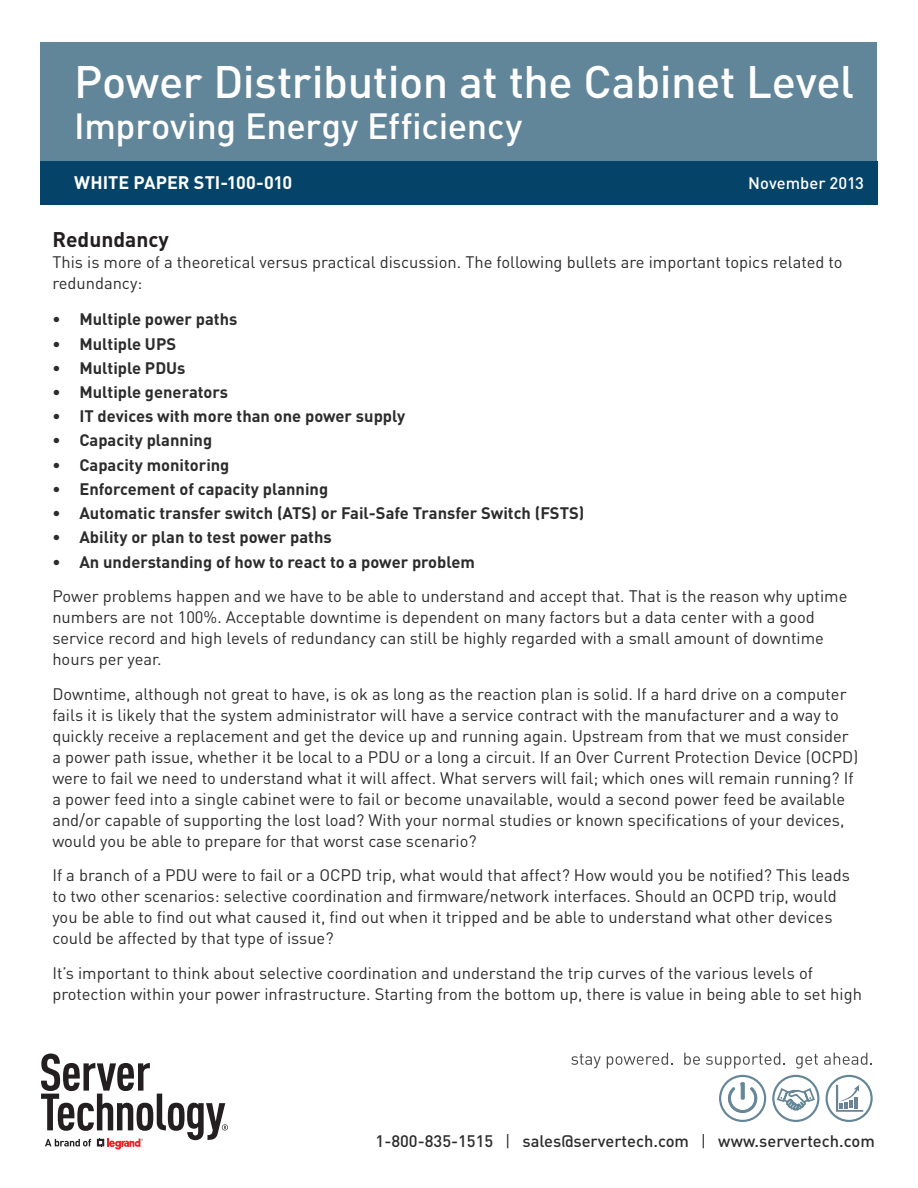
<style>
.page{position:relative;width:918px;height:1188px;background:#fff}
.page>*{position:absolute;margin:0;border:0;box-sizing:border-box;transform-origin:0 0}
.t1{font:500 45px "DIN Pro";letter-spacing:-.01em;color:#fff}
.t2{font:500 36px "DIN Pro";letter-spacing:-.01em;color:#fff}
.t3{font:700 21px "DIN Pro";color:#231f20}
.t4{font:700 18px "DIN Pro";color:#fff}
.t5{font:16.5px/21px "DIN Pro";color:#2b2c2b}
.t6{font:700 16.5px "DIN Pro";color:#2b2c2b}
.t7{font:500 16.5px "DIN Pro";color:#2b2c2b}
.t8{font:500 16.5px "DIN Pro";color:#fff}
.s1{font-weight:400}
</style>
<div class="page">
<div style="left:40px;top:42px;width:838px;height:119px;background:#628699"></div>
<div style="left:40px;top:161px;width:495px;height:43px;background:#054468"></div>
<div style="left:528px;top:161px;width:350px;height:43px;background:#054468"></div>
<svg style="left:41px;top:1054px;width:187px;height:96px"></svg>
<svg style="left:684px;top:1053px;width:16px;height:12px"></svg>
<svg style="left:706px;top:1053px;width:167px;height:69px"></svg>
<svg style="left:571px;top:1054px;width:30px;height:14px"></svg>
<svg style="left:607px;top:1053px;width:66px;height:16px"></svg>
<h1 class="t1" style="left:74px;top:52px;width:781px">Power Distribution at the Cabinet Level</h1>
<h2 class="t2" style="left:74px;top:101px;width:449px">Improving Energy Efficiency</h2>
<p class="t4" style="left:74px;top:171px;width:220px">WHITE PAPER STI-100-010</p>
<p class="t8" style="left:748px;top:172px;width:117px">November 2013</p>
<p class="t3" style="left:52px;top:225px;width:118px">Redundancy</p>
<p class="t5" style="left:52px;top:251px;width:792px">This is more of a theoretical versus practical discussion. The following bullets are important topics related to redundancy:</p>
<p class="t6" style="left:52px;top:308px;width:186px">• Multiple power paths</p>
<p class="t6" style="left:52px;top:332px;width:125px">• Multiple UPS</p>
<p class="t6" style="left:52px;top:357px;width:135px">• Multiple PDUs</p>
<p class="t6" style="left:52px;top:381px;width:177px">• Multiple generators</p>
<p class="t6" style="left:52px;top:405px;width:354px">• IT devices with more than one power supply</p>
<p class="t6" style="left:52px;top:429px;width:161px">• Capacity planning</p>
<p class="t6" style="left:52px;top:454px;width:179px">• Capacity monitoring</p>
<p class="t6" style="left:52px;top:478px;width:277px">• Enforcement of capacity planning</p>
<p class="t6" style="left:52px;top:502px;width:534px">• Automatic transfer switch (ATS) or Fail-Safe Transfer Switch (FSTS)</p>
<p class="t6" style="left:52px;top:526px;width:281px">• Ability or plan to test power paths</p>
<p class="t6" style="left:52px;top:550px;width:424px">• An understanding of how to react to a power problem</p>
<p class="t5" style="left:52px;top:585px;width:797px">Power problems happen and we have to be able to understand and accept that. That is the reason why uptime numbers are not 100%. Acceptable downtime is dependent on many factors but a data center with a good service record and high levels of redundancy can still be highly regarded with a small amount of downtime hours per year.</p>
<p class="t5" style="left:52px;top:683px;width:807px">Downtime, although not great to have, is ok as long as the reaction plan is solid. If a hard drive on a computer fails it is likely that the system administrator will have a service contract with the manufacturer and a way to quickly receive a replacement and get the device up and running again. Upstream from that we must consider a power path issue, whether it be local to a PDU or a long a circuit. If an Over Current Protection Device (OCPD) were to fail we need to understand what it will affect. What servers will fail; which ones will remain running? If a power feed into a single cabinet were to fail or become unavailable, would a second power feed be available and/or capable of supporting the lost load? With your normal studies or known specifications of your devices, would you be able to prepare for that worst case scenario?</p>
<p class="t5" style="left:52px;top:864px;width:799px">If a branch of a PDU were to fail or a OCPD trip, what would that affect? How would you be notified? This leads to two other scenarios: selective coordination and firmware/network interfaces. Should an OCPD trip, would you be able to find out what caused it, find out when it tripped and be able to understand what other devices could be affected by that type of issue?</p>
<p class="t5" style="left:52px;top:962px;width:811px">It’s important to think about selective coordination and understand the trip curves of the various levels of protection within your power infrastructure. Starting from the bottom up, there is value in being able to set high</p>
<p class="t7" style="left:376px;top:1130px;width:501px">1-800-835-1515 <span class="s1">|</span> sales@servertech.com <span class="s1">|</span> www.servertech.com</p>
</div>
